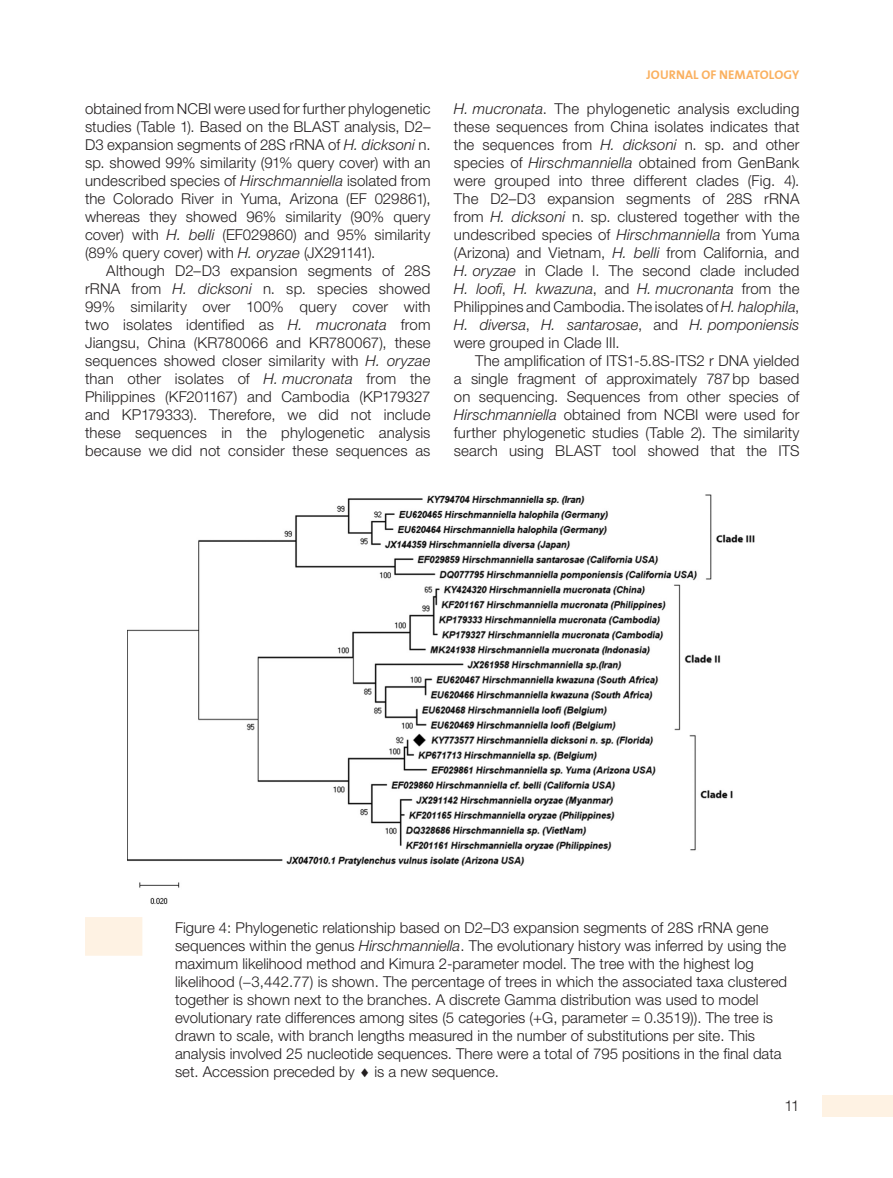
<style>
.page{position:relative;width:893px;height:1178px;background:#fff}
.page>*{position:absolute;margin:0;border:0;box-sizing:border-box;transform-origin:0 0}
.pPara{font:300 15px/18px "Helvetica Neue LT Pro";letter-spacing:.005em;color:#231f20;text-align:justify}
.pfigure_caption2{font:300 15px/18px "Helvetica Neue LT Pro";color:#231f20}
.pFirstpara{font:300 15px/18px "Helvetica Neue LT Pro";letter-spacing:.005em;color:#231f20;text-align:justify}
.t1{font:700 12.75px "The Mix Plain";letter-spacing:.01em;color:#fab05f}
.s1{font-family:"Helvetica Neue LT Std";font-style:italic}
</style>
<div class="page">
<div style="left:823px;top:1095px;width:70px;height:21px;background:#fef2e3"></div>
<img style="left:127px;top:494px;width:628px;height:410px">
<div style="left:85px;top:917px;width:57px;height:39px;background:#fef2e3"></div>
<p class="pFirstpara" style="left:85px;top:100px;width:347px">obtained from NCBI were used for further phylogenetic studies (Table 1). Based on the BLAST analysis, D2– D3 expansion segments of 28S rRNA of <span class="s1">H. dicksoni</span> n. sp. showed 99% similarity (91% query cover) with an undescribed species of <span class="s1">Hirschmanniella</span> isolated from the Colorado River in Yuma, Arizona (EF 029861), whereas they showed 96% similarity (90% query cover) with <span class="s1">H. belli</span> (EF029860) and 95% similarity (89% query cover) with <span class="s1">H. oryzae</span> (JX291141).</p>
<p class="pPara" style="left:85px;top:262px;width:347px;text-indent:21px">Although D2–D3 expansion segments of 28S rRNA from <span class="s1">H. dicksoni</span> n. sp. species showed 99% similarity over 100% query cover with two isolates identified as <span class="s1">H. mucronata</span> from Jiangsu, China (KR780066 and KR780067), these sequences showed closer similarity with <span class="s1">H. oryzae </span>than other isolates of <span class="s1">H. mucronata</span> from the Philippines (KF201167) and Cambodia (KP179327 and KP179333). Therefore, we did not include these sequences in the phylogenetic analysis because we did not consider these sequences as</p>
<p class="t1" style="left:646px;top:64px;width:154px">JOURNAL OF NEMATOLOGY</p>
<p class="pPara" style="left:454px;top:100px;width:347px"><span class="s1">H. mucronata</span>. The phylogenetic analysis excluding these sequences from China isolates indicates that the sequences from <span class="s1">H. dicksoni</span> n. sp. and other species of <span class="s1">Hirschmanniella</span> obtained from GenBank were grouped into three different clades (Fig. 4).<br>The D2–D3 expansion segments of 28S rRNA from <span class="s1">H. dicksoni</span> n. sp. clustered together with the undescribed species of <span class="s1">Hirschmanniella</span> from Yuma (Arizona) and Vietnam, <span class="s1">H. belli</span> from California, and <span class="s1">H. oryzae</span> in Clade I. The second clade included <span class="s1">H. loofi</span>, <span class="s1">H. kwazuna</span>, and <span class="s1">H. mucronanta</span> from the Philippines and Cambodia. The isolates of <span class="s1">H. halophila</span>, <span class="s1">H. diversa</span>, <span class="s1">H. santarosae</span>, and <span class="s1">H. pomponiensis </span>were grouped in Clade III.</p>
<p class="pPara" style="left:454px;top:352px;width:347px;text-indent:21px">The amplification of ITS1-5.8S-ITS2 r DNA yielded a single fragment of approximately 787bp based on sequencing. Sequences from other species of <span class="s1">Hirschmanniella</span> obtained from NCBI were used for further phylogenetic studies (Table 2). The similarity search using BLAST tool showed that the ITS</p>
<p class="pfigure_caption2" style="left:175px;top:918px;width:613px">Figure 4: Phylogenetic relationship based on D2–D3 expansion segments of 28S rRNA gene sequences within the genus <span class="s1">Hirschmanniella</span>. The evolutionary history was inferred by using the maximum likelihood method and Kimura 2-parameter model. The tree with the highest log likelihood (−3,442.77) is shown. The percentage of trees in which the associated taxa clustered together is shown next to the branches. A discrete Gamma distribution was used to model evolutionary rate differences among sites (5 categories (+G, parameter = 0.3519)). The tree is drawn to scale, with branch lengths measured in the number of substitutions per site. This analysis involved 25 nucleotide sequences. There were a total of 795 positions in the final data set. Accession preceded by ♦ is a new sequence.</p>
<p class="pfigure_caption2" style="left:784px;top:1096px;width:17px">11</p>
</div>
